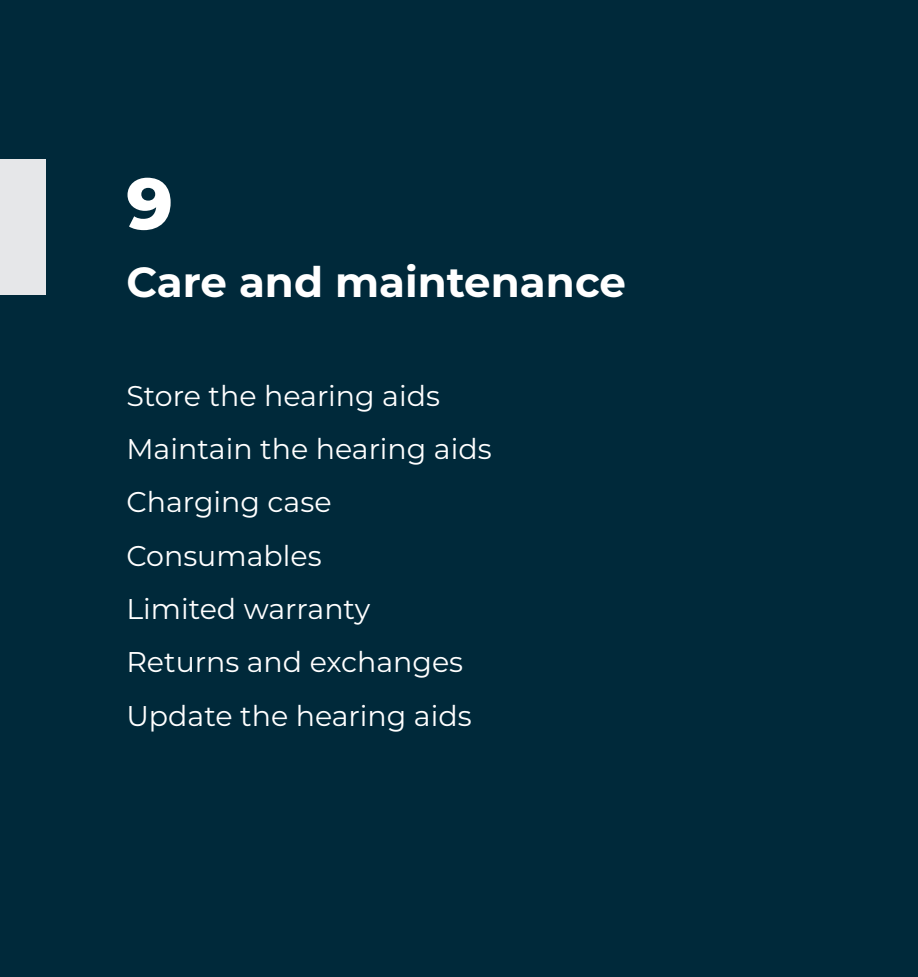
<style>
.page{position:relative;width:918px;height:977px;background:#fff}
.page>*{position:absolute;margin:0;border:0;box-sizing:border-box;transform-origin:0 0}
.t1{font:800 72px "Montserrat";color:#fff}
.t2{font:700 42px "Montserrat";color:#fff}
.t3{font:28.5px/53.4px "Montserrat";color:#fff}
</style>
<div class="page">
<div style="left:0;top:0;width:918px;height:976px;background:#00293a"></div>
<div style="left:0;top:159px;width:45px;height:135px;background:#e6e7e9"></div>
<h1 class="t1" style="left:126px;top:151px;width:48px">9</h1>
<h2 class="t2" style="left:126px;top:251px;width:501px">Care and maintenance</h2>
<p class="t3" style="left:126px;top:368px;width:367px">Store the hearing aids<br>Maintain the hearing aids<br>Charging case<br>Consumables<br>Limited warranty<br>Returns and exchanges<br>Update the hearing aids</p>
</div>
